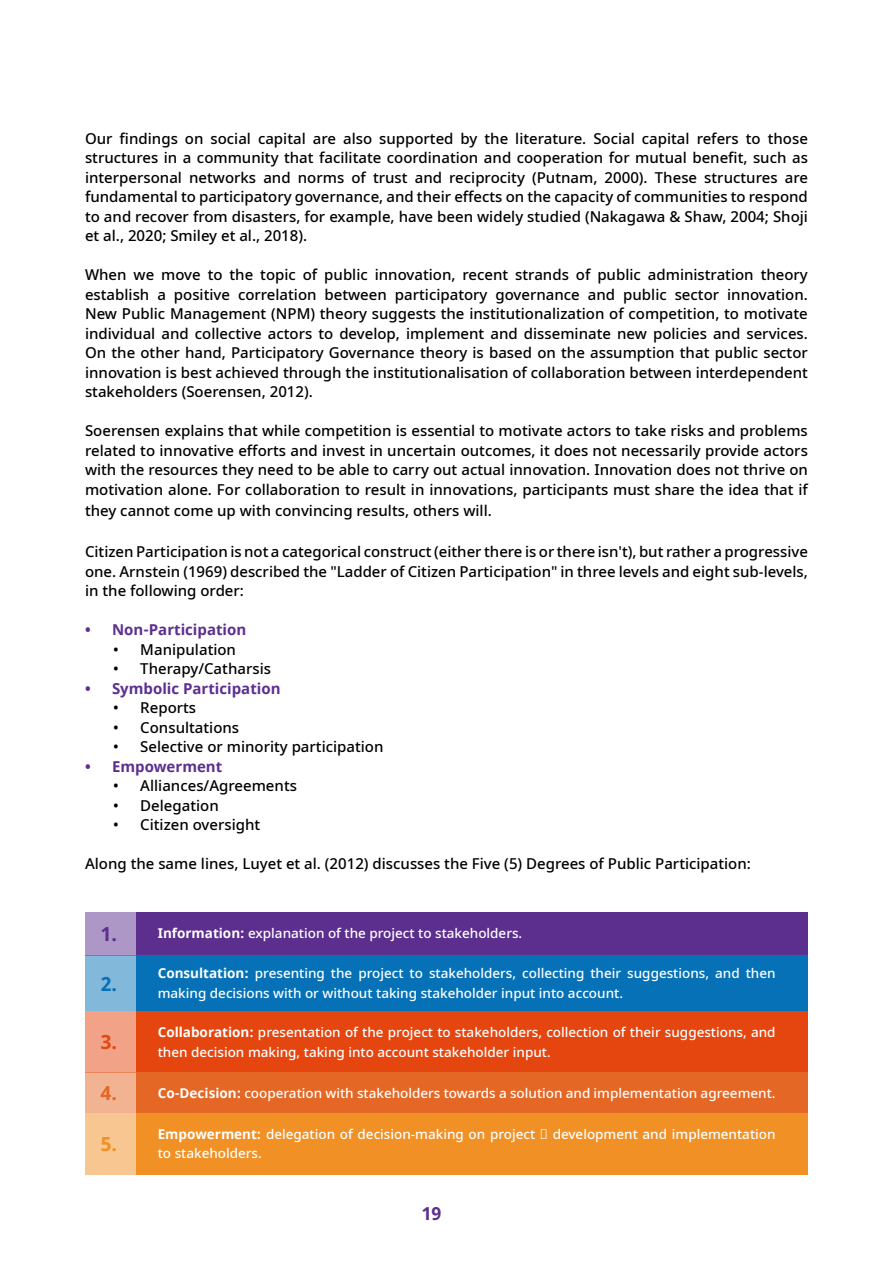
<style>
.page{position:relative;width:893px;height:1263px;background:#fff}
.page>*{position:absolute;margin:0;border:0;box-sizing:border-box;transform-origin:0 0}
.t1{font:700 19.5px "Noto Sans";color:#0671b6}
.t2{font:700 19.5px "Noto Sans";color:#e5450e}
.t3{font:700 19.5px "Noto Sans";color:#e56726}
.t4{font:700 19.5px "Noto Sans";color:#f19024}
.t5{font:700 18px "Noto Sans";color:#5c2f8f}
.t6{font:500 15px/19.5px "Noto Sans";color:#000;text-align:justify}
.t7{font:700 15px "Noto Sans";color:#5c2f8f}
.t8{font:500 13.5px/19.5px "Noto Sans";color:#fff}
.s1{font-weight:700;font-size:19.5px;color:#5c2f8f}
.s2{font-weight:700}
</style>
<div class="page">
<div style="left:85px;top:912px;width:51px;height:43px;background:#ad97c7"></div>
<div style="left:136px;top:912px;width:672px;height:43px;background:#5c2f8f"></div>
<div style="left:85px;top:955px;width:51px;height:56px;background:#82b8da"></div>
<div style="left:136px;top:955px;width:672px;height:56px;background:#0671b6"></div>
<div style="left:85px;top:1011px;width:51px;height:61px;background:#f2a286"></div>
<div style="left:136px;top:1011px;width:672px;height:61px;background:#e5450e"></div>
<div style="left:85px;top:1072px;width:51px;height:41px;background:#f2b392"></div>
<div style="left:136px;top:1072px;width:672px;height:41px;background:#e56726"></div>
<div style="left:85px;top:1113px;width:51px;height:61px;background:#f8c791"></div>
<div style="left:136px;top:1113px;width:672px;height:61px;background:#f19024"></div>
<p class="t6" style="left:85px;top:129px;width:724px">Our findings on social capital are also supported by the literature. Social capital refers to those structures in a community that facilitate coordination and cooperation for mutual benefit, such as interpersonal networks and norms of trust and reciprocity (Putnam, 2000). These structures are fundamental to participatory governance, and their effects on the capacity of communities to respond to and recover from disasters, for example, have been widely studied (Nakagawa &amp; Shaw, 2004; Shoji et al., 2020; Smiley et al., 2018).</p>
<p class="t6" style="left:85px;top:265px;width:724px">When we move to the topic of public innovation, recent strands of public administration theory establish a positive correlation between participatory governance and public sector innovation.<br>New Public Management (NPM) theory suggests the institutionalization of competition, to motivate individual and collective actors to develop, implement and disseminate new policies and services.<br>On the other hand, Participatory Governance theory is based on the assumption that public sector innovation is best achieved through the institutionalisation of collaboration between interdependent stakeholders (Soerensen, 2012).</p>
<p class="t6" style="left:85px;top:421px;width:724px">Soerensen explains that while competition is essential to motivate actors to take risks and problems related to innovative efforts and invest in uncertain outcomes, it does not necessarily provide actors with the resources they need to be able to carry out actual innovation. Innovation does not thrive on motivation alone. For collaboration to result in innovations, participants must share the idea that if</p>
<p class="t6" style="left:85px;top:501px;width:408px">they cannot come up with convincing results, others will.</p>
<p class="t6" style="left:85px;top:542px;width:724px">Citizen Participation is not a categorical construct (either there is or there isn't), but rather a progressive one. Arnstein (1969) described the "Ladder of Citizen Participation" in three levels and eight sub-levels, in the following order:</p>
<p class="t7" style="left:85px;top:619px;width:163px">• Non-Participation</p>
<p class="t6" style="left:113px;top:640px;width:124px">• Manipulation</p>
<p class="t6" style="left:113px;top:659px;width:159px">• Therapy/Catharsis</p>
<p class="t7" style="left:85px;top:678px;width:197px">• Symbolic Participation</p>
<p class="t6" style="left:113px;top:698px;width:84px">• Reports</p>
<p class="t6" style="left:113px;top:718px;width:127px">• Consultations</p>
<p class="t6" style="left:113px;top:737px;width:272px">• Selective or minority participation</p>
<p class="t7" style="left:85px;top:756px;width:139px">• Empowerment</p>
<p class="t6" style="left:113px;top:776px;width:185px">• Alliances/Agreements</p>
<p class="t6" style="left:113px;top:796px;width:107px">• Delegation</p>
<p class="t6" style="left:113px;top:815px;width:148px">• Citizen oversight</p>
<p class="t6" style="left:85px;top:854px;width:667px">Along the same lines, Luyet et al. (2012) discusses the Five (5) Degrees of Public Participation:</p>
<p class="t8" style="left:101px;top:924px;width:423px"><span class="s1">1.</span> <span class="s2">Information:</span> explanation of the project to stakeholders.</p>
<p class="t8" style="left:158px;top:964px;width:619px"><span class="s2">Consultation:</span> presenting the project to stakeholders, collecting their suggestions, and then making decisions with or without taking stakeholder input into account.</p>
<p class="t8" style="left:158px;top:1023px;width:619px"><span class="s2">Collaboration:</span> presentation of the project to stakeholders, collection of their suggestions, and then decision making, taking into account stakeholder input.</p>
<p class="t8" style="left:158px;top:1084px;width:619px"><span class="s2">Co-Decision:</span> cooperation with stakeholders towards a solution and implementation agreement.</p>
<p class="t8" style="left:158px;top:1124px;width:619px"><span class="s2">Empowerment:</span> delegation of decision-making on project ○ development and implementation to stakeholders.</p>
<h1 class="t1" style="left:101px;top:970px;width:18px">2.</h1>
<h1 class="t2" style="left:101px;top:1028px;width:18px">3.</h1>
<h1 class="t3" style="left:101px;top:1079px;width:18px">4.</h1>
<h1 class="t4" style="left:101px;top:1130px;width:18px">5.</h1>
<p class="t5" style="left:422px;top:1200px;width:21px">19</p>
</div>
